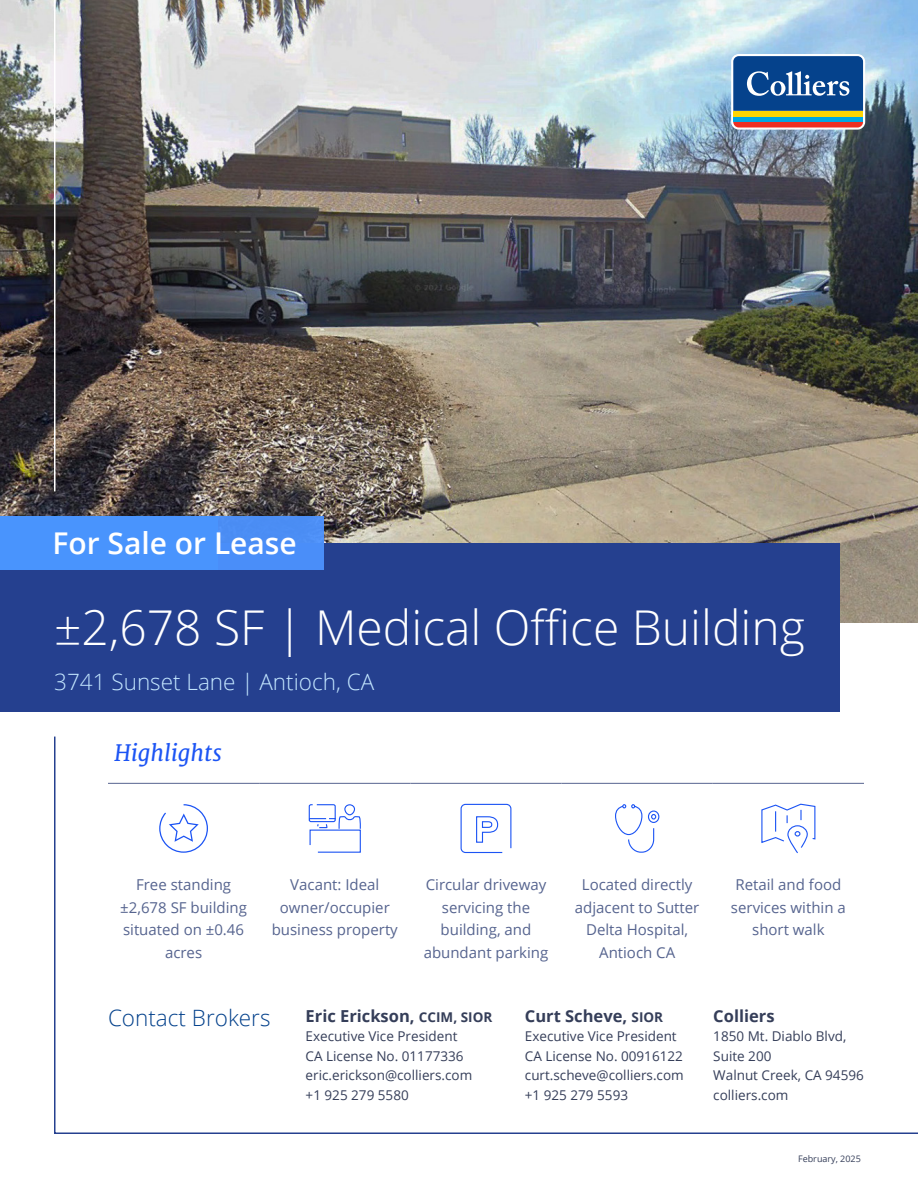
<style>
.page{position:relative;width:918px;height:1188px;background:#fff}
.page>*{position:absolute;margin:0;border:0;box-sizing:border-box;transform-origin:0 0}
.t1{font:300 48px "Open Sans";color:#fff}
.t2{font:600 30px "Open Sans";color:#fff}
.t3{font:300 22.5px "Open Sans";color:#c3e6ff}
.t4{font:300 22.5px "Open Sans";color:#05428c}
.t5{font:italic 22.5px "Merriweather";color:#1c54f4}
.t6{font:700 16.5px "Open Sans";color:#353e59}
.t7{font:15px/22.5px "Open Sans";color:#56648f;text-align:center}
.t8{font:13.5px/19.5px "Open Sans";color:#353e59}
.t9{font:9px "Open Sans";color:#353e59}
.s1{font-size:13.5px}
</style>
<div class="page">
<img style="left:0;top:0;width:918px;height:622px">
<svg style="left:731px;top:54px;width:134px;height:76px"></svg>
<div style="left:733px;top:116px;width:130px;height:6px;background:#00a8e4"></div>
<div style="left:733px;top:111px;width:130px;height:5px;background:#fed503"></div>
<svg style="left:733px;top:122px;width:130px;height:5px"></svg>
<svg style="left:733px;top:56px;width:130px;height:55px"></svg>
<hr style="left:54px;top:0;width:2px;height:491px;background:#fff">
<svg style="left:54px;top:736px;width:864px;height:398px"></svg>
<hr style="left:108px;top:783px;width:151px;height:1px;background:#56648f">
<hr style="left:259px;top:783px;width:151px;height:1px;background:#56648f">
<hr style="left:410px;top:783px;width:152px;height:1px;background:#56648f">
<hr style="left:562px;top:783px;width:151px;height:1px;background:#56648f">
<hr style="left:713px;top:783px;width:151px;height:1px;background:#56648f">
<svg style="left:159px;top:804px;width:49px;height:49px"></svg>
<svg style="left:308px;top:804px;width:53px;height:49px"></svg>
<svg style="left:460px;top:803px;width:52px;height:51px"></svg>
<svg style="left:614px;top:804px;width:46px;height:49px"></svg>
<svg style="left:761px;top:803px;width:55px;height:51px"></svg>
<div style="left:0;top:543px;width:840px;height:169px;background:#25408f"></div>
<div style="left:0;top:516px;width:324px;height:54px;background:#4d93ff"></div>
<p class="t2" style="left:53px;top:522px;width:246px">For Sale or Lease</p>
<p class="t1" style="left:54px;top:595px;width:752px">±2,678 SF | Medical Office Building</p>
<p class="t3" style="left:54px;top:667px;width:321px">3741 Sunset Lane | Antioch, CA</p>
<p class="t5" style="left:114px;top:739px;width:109px">Highlights</p>
<p class="t7" style="left:120px;top:873px;width:128px">Free standing ±2,678 SF building situated on ±0.46 acres</p>
<p class="t7" style="left:272px;top:873px;width:128px">Vacant: Ideal owner/occupier business property</p>
<p class="t7" style="left:424px;top:873px;width:126px">Circular driveway servicing the building, and abundant parking</p>
<p class="t7" style="left:575px;top:873px;width:126px">Located directly adjacent to Sutter<br>Delta Hospital,<br>Antioch CA</p>
<p class="t7" style="left:731px;top:873px;width:116px">Retail and food services within a short walk</p>
<p class="t4" style="left:108px;top:1002px;width:164px">Contact Brokers</p>
<p class="t6" style="left:306px;top:1004px;width:188px">Eric Erickson, <span class="s1">CCIM, SIOR</span></p>
<p class="t8" style="left:306px;top:1026px;width:153px">Executive Vice President</p>
<p class="t8" style="left:306px;top:1046px;width:160px">CA License No. 01177336</p>
<p class="t8" style="left:306px;top:1065px;width:168px">eric.erickson@colliers.com</p>
<p class="t8" style="left:306px;top:1085px;width:105px">+1 925 279 5580</p>
<p class="t6" style="left:525px;top:1004px;width:140px">Curt Scheve, <span class="s1">SIOR</span></p>
<p class="t8" style="left:525px;top:1026px;width:153px">Executive Vice President</p>
<p class="t8" style="left:525px;top:1046px;width:160px">CA License No. 00916122</p>
<p class="t8" style="left:525px;top:1065px;width:160px">curt.scheve@colliers.com</p>
<p class="t8" style="left:525px;top:1085px;width:105px">+1 925 279 5593</p>
<p class="t6" style="left:713px;top:1004px;width:63px">Colliers</p>
<p class="t8" style="left:713px;top:1026px;width:135px">1850 Mt. Diablo Blvd,</p>
<p class="t8" style="left:713px;top:1046px;width:60px">Suite 200</p>
<p class="t8" style="left:713px;top:1065px;width:152px">Walnut Creek, CA 94596 colliers.com</p>
<p class="t9" style="left:798px;top:1153px;width:64px">February, 2025</p>
</div>
